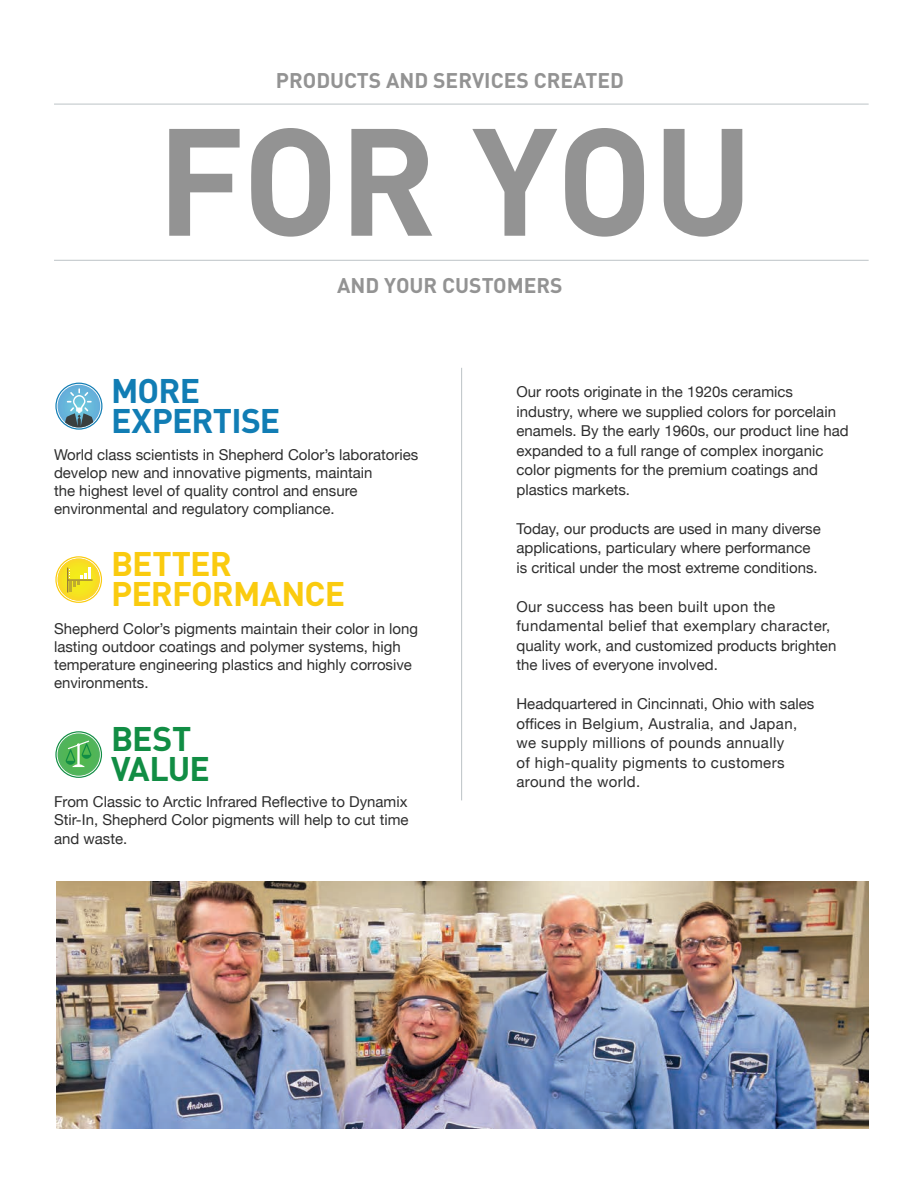
<style>
.page{position:relative;width:922px;height:1183px;background:#fff}
.page>*{position:absolute;margin:0;border:0;box-sizing:border-box;transform-origin:0 0}
.t1{font:700 150px "DIN";letter-spacing:-.005em;color:#939393}
.t2{font:700 33.75px/30px "DIN";letter-spacing:-.025em;color:#facb0f}
.t3{font:700 33.75px/30px "DIN";letter-spacing:-.025em;color:#117db4}
.t4{font:700 33.75px/30px "DIN";letter-spacing:-.025em;color:#118d44}
.t5{font:700 21px "DIN";color:#939393}
.t6{font:15px/18px "Helvetica Neue";color:#2e2e2e}
.t7{font:15px/19.5px "Helvetica Neue";letter-spacing:.025em;color:#2e2e2e}
</style>
<div class="page">
<hr style="left:461px;top:368px;width:1px;height:432px;background:#bcc3c6">
<hr style="left:54px;top:104px;width:814px;height:1px;background:#bcc3c6">
<hr style="left:54px;top:260px;width:814px;height:1px;background:#bcc3c6">
<img style="left:56px;top:881px;width:812px;height:248px">
<svg style="left:55px;top:556px;width:47px;height:47px"></svg>
<svg style="left:55px;top:383px;width:47px;height:47px"></svg>
<svg style="left:55px;top:731px;width:47px;height:47px"></svg>
<h3 class="t5" style="left:276px;top:67px;width:349px">PRODUCTS AND SERVICES CREATED</h3>
<h1 class="t1" style="left:157px;top:83px;width:598px">FOR YOU</h1>
<h3 class="t5" style="left:337px;top:272px;width:227px">AND YOUR CUSTOMERS</h3>
<h2 class="t3" style="left:111px;top:374px;width:171px">MORE<br>EXPERTISE</h2>
<p class="t6" style="left:54px;top:445px;width:366px">World class scientists in Shepherd Color’s laboratories develop new and innovative pigments, maintain<br>the highest level of quality control and ensure environmental and regulatory compliance.</p>
<h2 class="t2" style="left:111px;top:547px;width:235px">BETTER<br>PERFORMANCE</h2>
<p class="t6" style="left:54px;top:620px;width:365px">Shepherd Color’s pigments maintain their color in long lasting outdoor coatings and polymer systems, high temperature engineering plastics and highly corrosive environments.</p>
<h2 class="t4" style="left:111px;top:722px;width:100px">BEST<br>VALUE</h2>
<p class="t6" style="left:54px;top:793px;width:356px;text-align:justify">From Classic to Arctic Infrared Reflective to Dynamix Stir-In, Shepherd Color pigments will help to cut time and waste.</p>
<p class="t6" style="left:516px;top:382px;width:334px;line-height:19.5px">Our roots originate in the 1920s ceramics industry, where we supplied colors for porcelain enamels. By the early 1960s, our product line had expanded to a full range of complex inorganic color pigments for the premium coatings and plastics markets.</p>
<p class="t6" style="left:516px;top:518px;width:306px;line-height:19.5px">Today, our products are used in many diverse applications, particulary where performance is critical under the most extreme conditions.</p>
<p class="t7" style="left:516px;top:596px;width:321px">Our success has been built upon the fundamental belief that exemplary character, quality work, and customized products brighten the lives of everyone involved.</p>
<p class="t7" style="left:516px;top:694px;width:299px">Headquartered in Cincinnati, Ohio with sales offices in Belgium, Australia, and Japan, we supply millions of pounds annually<br>of high-quality pigments to customers around the world.</p>
</div>
